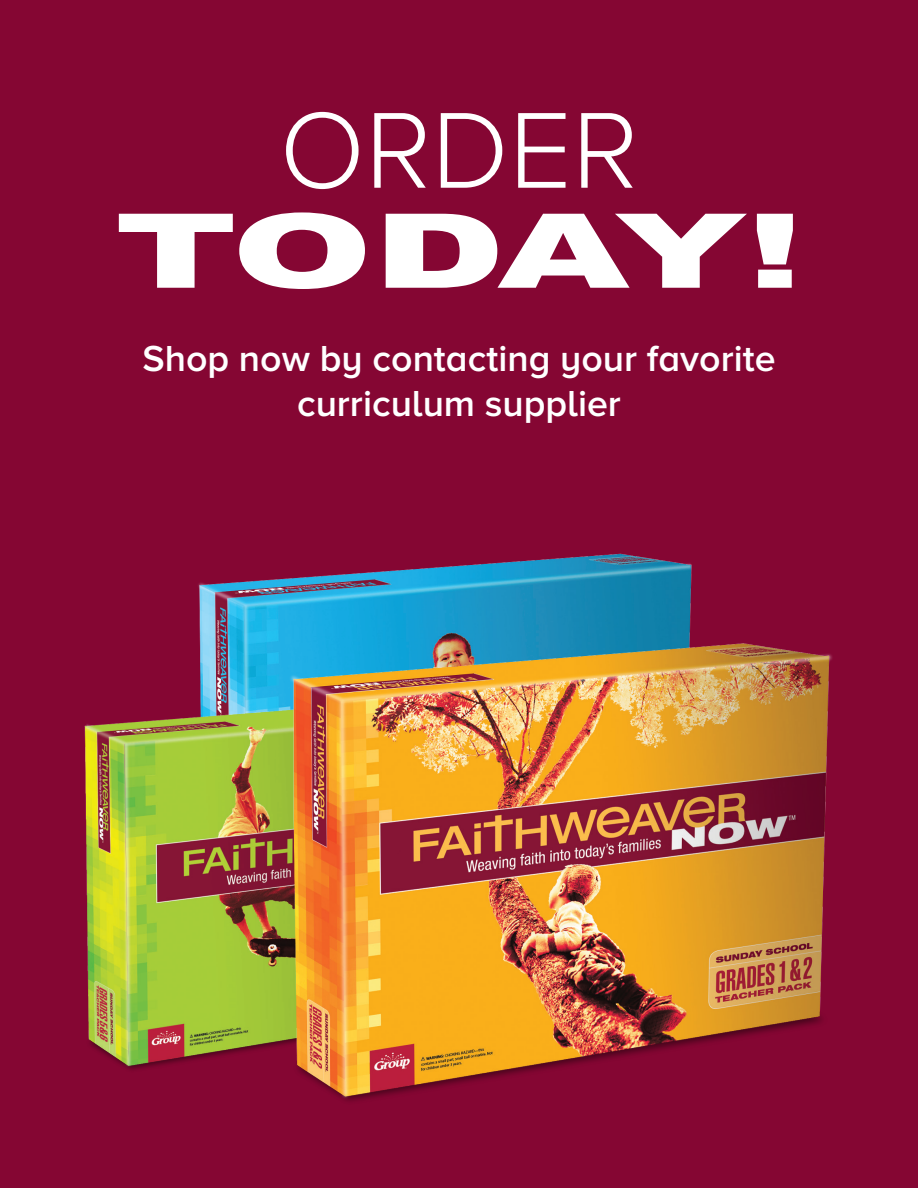
<style>
.page{position:relative;width:918px;height:1188px;background:#850633}
.page>*{position:absolute;margin:0;border:0;box-sizing:border-box;transform-origin:0 0}
.t1{font:300 111.9px "Proxima Nova A";color:#fff}
.t2{font:900 103.35px "Arial";letter-spacing:-.04em;color:#fff;scale:1.64 1}
.t3{font:600 37.5px/45px "Proxima Nova A";color:#fff;text-align:center}
</style>
<div class="page">
<img style="left:198px;top:553px;width:494px;height:109px">
<img style="left:84px;top:662px;width:135px;height:408px">
<img style="left:219px;top:599px;width:613px;height:502px">
<h1 class="t1" style="left:280px;top:89px;width:360px">ORDER</h1>
<h2 class="t2" style="left:115px;top:176px;width:421px">TODAY!</h2>
<p class="t3" style="left:142px;top:336px;width:635px">Shop now by contacting your favorite curriculum supplier</p>
</div>
